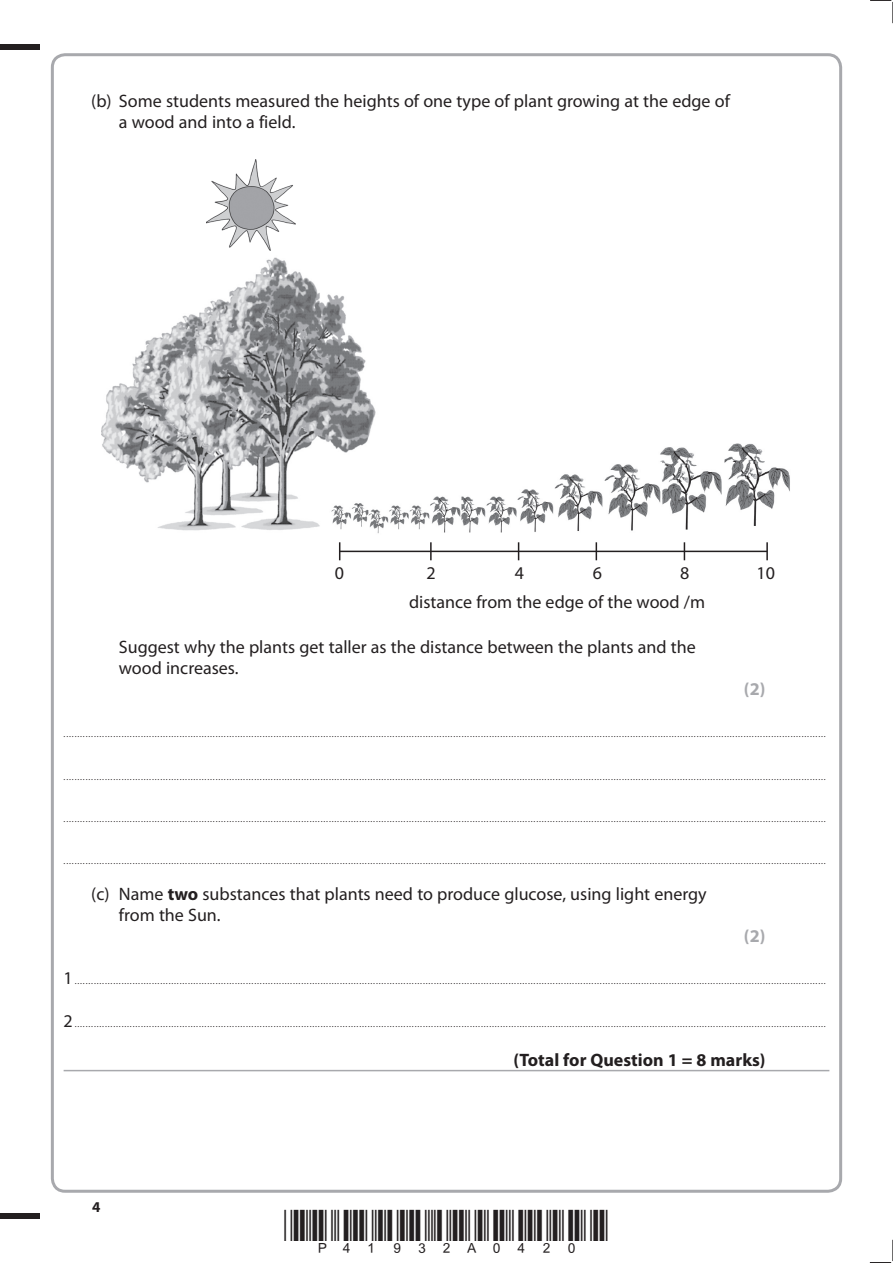
<style>
.page{position:relative;width:893px;height:1263px;background:#fff}
.page>*{position:absolute;margin:0;border:0;box-sizing:border-box;transform-origin:0 0}
.t1{font:18px/21px "Myriad Pro";color:#231f20}
.t2{font:700 18px "Myriad Pro";color:#231f20}
.t3{font:700 18px "Myriad Pro";color:#a8a9ad}
.t4{font:700 15px "Myriad Pro";color:#231f20}
.t5{font:9px "Myriad Pro";color:#231f20}
.s1{font-weight:700}
.s2{font-size:18px}
</style>
<div class="page">
<div style="left:0;top:44px;width:40px;height:5px;background:#231f20"></div>
<div style="left:0;top:1214px;width:40px;height:5px;background:#231f20"></div>
<svg style="left:870px;top:0;width:23px;height:23px"></svg>
<svg style="left:869px;top:1240px;width:24px;height:23px"></svg>
<hr style="left:64px;top:1070px;width:765px;height:1px;background:#a8a9ad">
<hr style="left:340px;top:551px;width:427px;height:1px;background:#231f20">
<svg style="left:766px;top:542px;width:1px;height:18px"></svg>
<svg style="left:339px;top:542px;width:1px;height:18px"></svg>
<svg style="left:683px;top:542px;width:2px;height:18px"></svg>
<svg style="left:595px;top:542px;width:2px;height:18px"></svg>
<svg style="left:518px;top:542px;width:1px;height:18px"></svg>
<svg style="left:430px;top:542px;width:1px;height:18px"></svg>
<img style="left:102px;top:223px;width:688px;height:311px">
<img style="left:206px;top:160px;width:89px;height:91px">
<h1 class="t1" style="left:119px;top:92px;width:612px;text-indent:-28px">(b) Some students measured the heights of one type of plant growing at the edge of a wood and into a field.</h1>
<h1 class="t1" style="left:335px;top:563px;width:11px">0</h1>
<h1 class="t1" style="left:426px;top:563px;width:11px">2</h1>
<h1 class="t1" style="left:515px;top:563px;width:11px">4</h1>
<h1 class="t1" style="left:593px;top:563px;width:11px">6</h1>
<h1 class="t1" style="left:680px;top:563px;width:11px">8</h1>
<h1 class="t1" style="left:756px;top:563px;width:20px">10</h1>
<h1 class="t1" style="left:409px;top:593px;width:297px">distance from the edge of the wood /m</h1>
<h1 class="t1" style="left:119px;top:638px;width:578px">Suggest why the plants get taller as the distance between the plants and the wood increases.</h1>
<h1 class="t3" style="left:744px;top:682px;width:23px">(2)</h1>
<p class="t5" style="left:64px;top:731px;width:763px">....................................................................................................................................................................................................................................................................................</p>
<p class="t5" style="left:64px;top:773px;width:763px">....................................................................................................................................................................................................................................................................................</p>
<p class="t5" style="left:64px;top:815px;width:763px">....................................................................................................................................................................................................................................................................................</p>
<p class="t5" style="left:64px;top:858px;width:763px">....................................................................................................................................................................................................................................................................................</p>
<h1 class="t1" style="left:119px;top:885px;width:589px;text-indent:-28px">(c) Name <span class="s1">two</span> substances that plants need to produce glucose, using light energy from the Sun.</h1>
<h1 class="t3" style="left:744px;top:929px;width:23px">(2)</h1>
<p class="t5" style="left:64px;top:978px;width:763px"><span class="s2">1</span> ................................................................................................................................................................................................................................................................................</p>
<p class="t5" style="left:64px;top:1020px;width:763px"><span class="s2">2</span> ................................................................................................................................................................................................................................................................................</p>
<h1 class="t2" style="left:513px;top:1053px;width:254px">(Total for Question 1 = 8 marks)</h1>
<h2 class="t4" style="left:92px;top:1201px;width:10px">4</h2>
</div>
